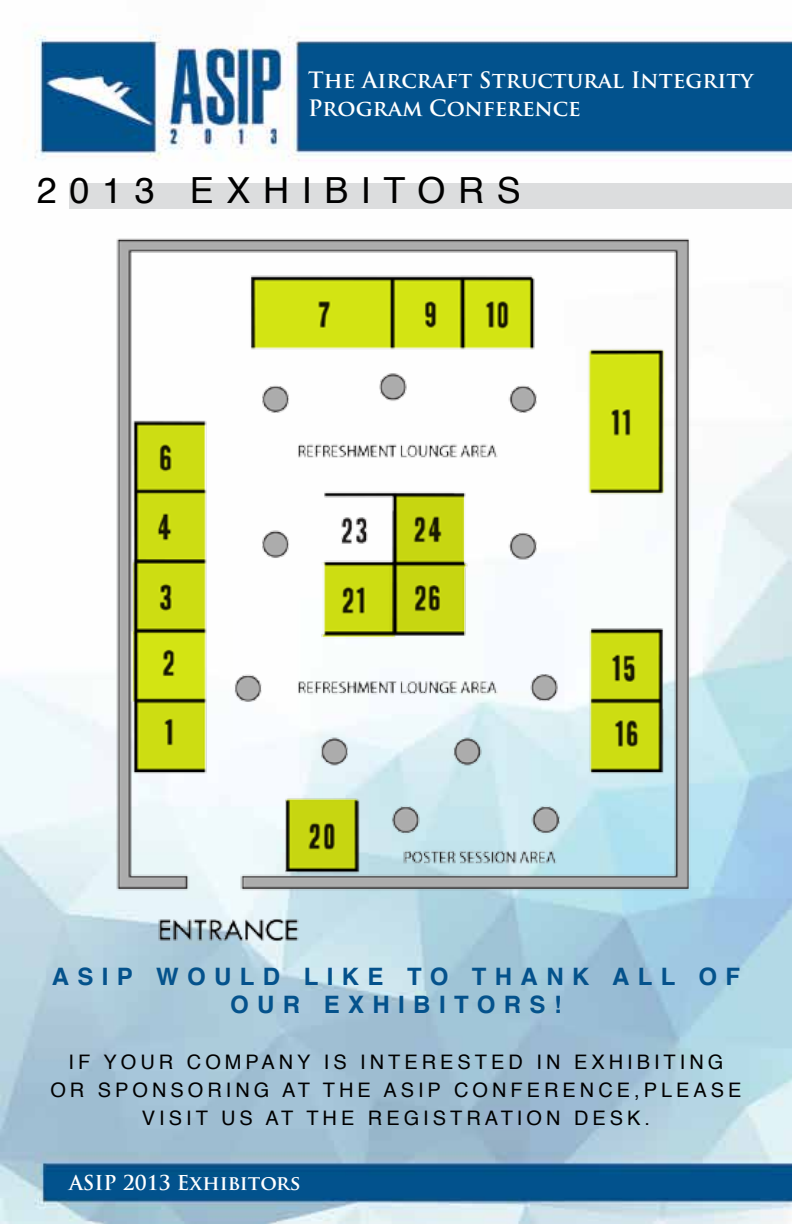
<style>
.page{position:relative;width:792px;height:1224px;background:#fff}
.page>*{position:absolute;margin:0;border:0;box-sizing:border-box;transform-origin:0 0}
.t1{font:36px "Helvetica";letter-spacing:.35em;color:#000}
.t2{font:700 24px/28px "Helvetica";letter-spacing:.35em;color:#04528c;text-align:center}
.t3{font:700 22px/28px "Trajan Pro";color:#fff}
.t4{font:20px/28px "Helvetica";letter-spacing:.2em;color:#000;text-align:center}
.t5{font:700 20px "Trajan Pro";color:#fff}
</style>
<div class="page">
<img style="left:0;top:27px;width:792px;height:1197px">
<img style="left:92px;top:234px;width:619px;height:711px">
<div style="left:69px;top:183px;width:723px;height:26px;background:#dcddde"></div>
<p class="t3" style="left:308px;top:66px;width:447px">The Aircraft Structural Integrity<br>Program Conference</p>
<h1 class="t1" style="left:37px;top:162px;width:485px">2013 EXHIBITORS</h1>
<p class="t2" style="left:52px;top:963px;width:690px">ASIP WOULD LIKE TO THANK ALL OF<br>OUR EXHIBITORS!</p>
<p class="t4" style="left:50px;top:1049px;width:693px">IF YOUR COMPANY IS INTERESTED IN EXHIBITING<br>OR SPONSORING AT THE ASIP CONFERENCE,PLEASE<br>VISIT US AT THE REGISTRATION DESK.</p>
<p class="t5" style="left:69px;top:1171px;width:233px">ASIP 2013 Exhibitors</p>
</div>
